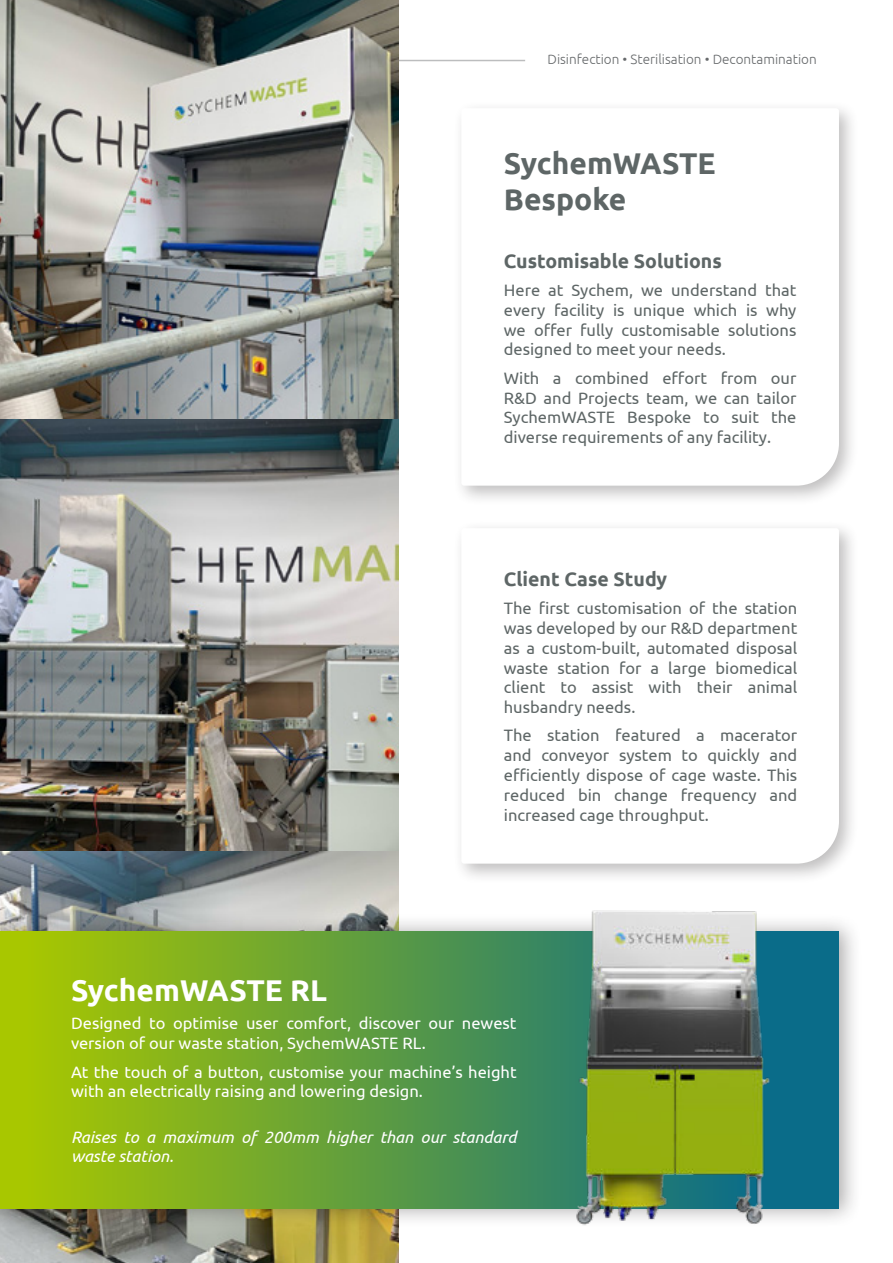
<style>
.page{position:relative;width:893px;height:1263px;background:#fff}
.page>*{position:absolute;margin:0;border:0;box-sizing:border-box;transform-origin:0 0}
.t1{font:700 30px/36px "Ubuntu";color:#5e6666}
.t2{font:700 30px "Ubuntu";color:#fff}
.t3{font:700 19.5px "Ubuntu";color:#5e6666}
.t4{font:16.5px/19.8px "Ubuntu";color:#5e6666;text-align:justify}
.t5{font:16.5px/19.8px "Ubuntu";color:#fff}
.t6{font:italic 16.5px/19.8px "Ubuntu";color:#fff}
.t7{font:300 13.5px "Ubuntu";color:#66696b}
</style>
<div class="page">
<hr style="left:112px;top:60px;width:413px;height:1px;background:#7a7c7e">
<div style="left:453px;top:100px;width:406px;height:406px;background:#231f20;opacity:.29"></div>
<svg style="left:461px;top:108px;width:378px;height:378px"></svg>
<img style="left:0;top:0;width:399px;height:1263px">
<div style="left:0;top:913px;width:862px;height:314px;background:#231f20;opacity:.38"></div>
<svg style="left:0;top:931px;width:839px;height:278px;background:#6aa335"></svg>
<img style="left:558px;top:910px;width:243px;height:317px">
<div style="left:453px;top:520px;width:406px;height:364px;background:#231f20;opacity:.29"></div>
<svg style="left:461px;top:528px;width:378px;height:336px"></svg>
<p class="t7" style="left:547px;top:54px;width:271px">Disinfection • Sterilisation • Decontamination</p>
<h1 class="t1" style="left:504px;top:147px;width:213px">SychemWASTE<br>Bespoke</h1>
<p class="t3" style="left:504px;top:249px;width:220px">Customisable Solutions</p>
<p class="t4" style="left:504px;top:280px;width:294px">Here at Sychem, we understand that every facility is unique which is why we offer fully customisable solutions designed to meet your needs.</p>
<p class="t4" style="left:504px;top:367px;width:294px">With a combined effort from our R&amp;D and Projects team, we can tailor SychemWASTE Bespoke to suit the diverse requirements of any facility.</p>
<p class="t3" style="left:504px;top:567px;width:165px">Client Case Study</p>
<p class="t4" style="left:504px;top:598px;width:295px">The first customisation of the station was developed by our R&amp;D department as a custom-built, automated disposal waste station for a large biomedical client to assist with their animal husbandry needs.</p>
<p class="t4" style="left:504px;top:727px;width:295px">The station featured a macerator and conveyor system to quickly and efficiently dispose of cage waste. This reduced bin change frequency and increased cage throughput.</p>
<h1 class="t2" style="left:71px;top:978px;width:258px">SychemWASTE RL</h1>
<p class="t5" style="left:71px;top:1014px;width:447px">Designed to optimise user comfort, discover our newest version of our waste station, SychemWASTE RL.</p>
<p class="t5" style="left:71px;top:1063px;width:447px">At the touch of a button, customise your machine’s height with an electrically raising and lowering design.</p>
<p class="t6" style="left:71px;top:1128px;width:447px">Raises to a maximum of 200mm higher than our standard waste station.</p>
</div>
